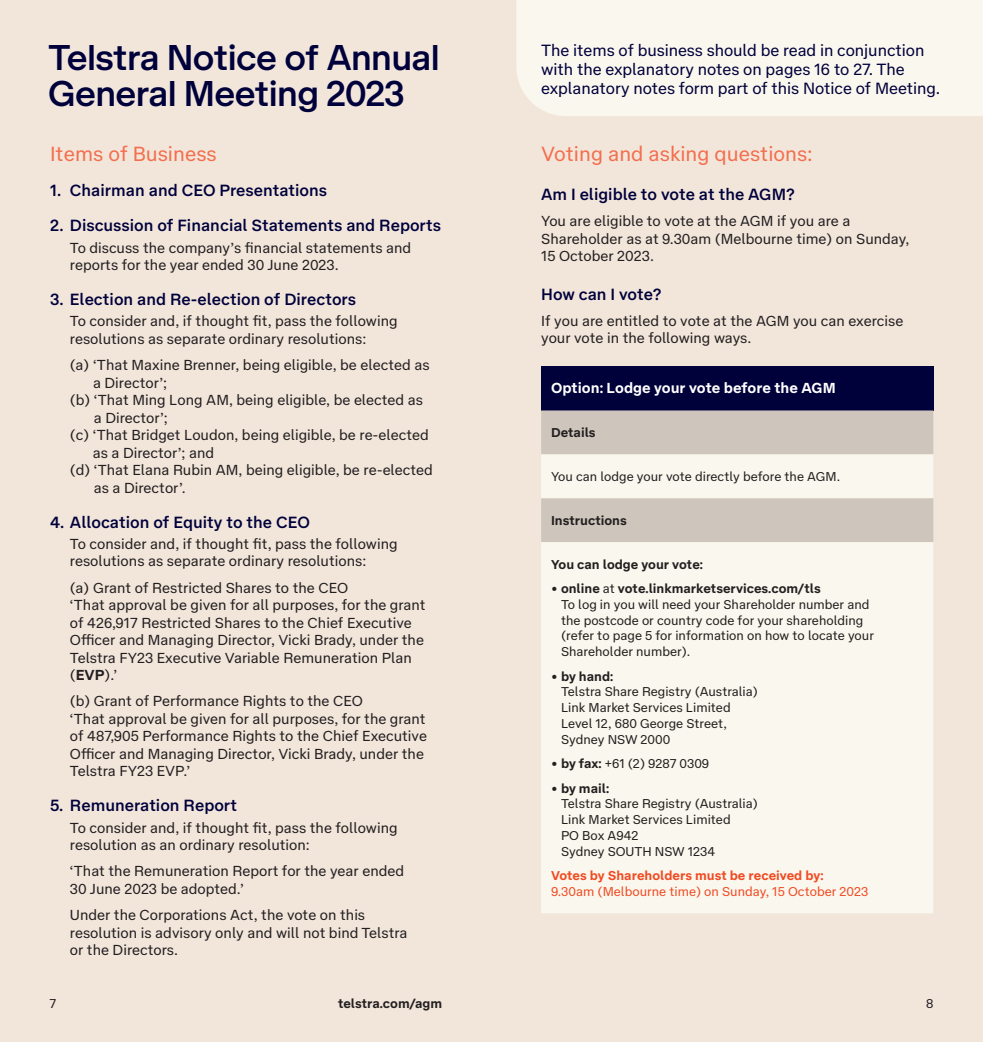
<style>
.page{position:relative;width:983px;height:1042px;background:#fff}
.page>*{position:absolute;margin:0;border:0;box-sizing:border-box;transform-origin:0 0}
.t1{font:500 36.75px/36.8px "Telstra Display";color:#00003b}
.t2{font:21px "Telstra Text";color:#f36f4e}
.Callout__Pointer_Frames_9_5pt{font:16.62px/19.2px "Telstra Text";letter-spacing:-.005em;color:#00003b}
.Subhead__Medium_9_5pt{font:500 16.62px "Telstra Text";color:#00003b}
.Subhead__Medium_9_5pt__1_2sp{font:500 16.62px "Telstra Text";color:#00003b}
.Subhead__Medium_9_5pt__1sp{font:500 16.62px "Telstra Text";color:#00003b}
.Body__Text__1_2sp{font:14.88px/17.5px "Telstra Text";color:#231f20}
.Body__Text__1sp{font:14.88px/17.5px "Telstra Text";color:#231f20}
.Table__Body_Sub_8_5pt_Left{font:700 14.88px "Telstra Text";color:#fff}
.Table__Text_7_5pt__1_2sp{font:13.12px/15.8px "Telstra Text";color:#231f20}
.Table__Text_7_5pt__1_2sp-2{font:700 13.12px "Telstra Text";color:#231f20}
.Table__Text_7_5pt__1_2sp-3{font:13.12px "Telstra Text";color:#f04b22}
.Table__Text_7_5pt{font:700 13.12px "Telstra Text";color:#f04b22}
.s1{font-weight:700}
</style>
<div class="page">
<div style="left:0;top:0;width:982px;height:1042px;background:#f2e6db"></div>
<div style="left:516px;top:0;width:466px;height:116px;background:#faf7ee"></div>
<div style="left:541px;top:366px;width:392px;height:44px;background:#00003b"></div>
<div style="left:541px;top:410px;width:392px;height:44px;background:#cec6bc"></div>
<svg style="left:541px;top:455px;width:392px;height:458px;background:#f5f2e9"></svg>
<h2 class="t1" style="left:49px;top:37px;width:392px">Telstra Notice of Annual<br>General Meeting 2023</h2>
<p class="Callout__Pointer_Frames_9_5pt" style="left:541px;top:40px;width:400px">The items of business should be read in conjunction with the explanatory notes on pages 16 to 27. The explanatory notes form part of this Notice of Meeting.</p>
<h3 class="t2" style="left:50px;top:138px;width:168px">Items of Business</h3>
<p class="Subhead__Medium_9_5pt__1sp" style="left:50px;top:178px;width:278px">1. Chairman and CEO Presentations</p>
<p class="Subhead__Medium_9_5pt" style="left:50px;top:213px;width:392px">2. Discussion of Financial Statements and Reports</p>
<p class="Body__Text__1sp" style="left:70px;top:238px;width:343px">To discuss the company’s financial statements and reports for the year ended 30 June 2023.</p>
<p class="Subhead__Medium_9_5pt" style="left:50px;top:287px;width:307px">3. Election and Re-election of Directors</p>
<p class="Body__Text__1_2sp" style="left:70px;top:311px;width:329px">To consider and, if thought fit, pass the following resolutions as separate ordinary resolutions:</p>
<p class="Body__Text__1_2sp" style="left:93px;top:355px;width:338px;text-indent:-23px">(a) ‘That Maxine Brenner, being eligible, be elected as a Director’;</p>
<p class="Body__Text__1_2sp" style="left:94px;top:390px;width:330px;text-indent:-24px">(b) ‘That Ming Long AM, being eligible, be elected as a Director’;</p>
<p class="Body__Text__1_2sp" style="left:93px;top:425px;width:337px;text-indent:-23px">(c) ‘That Bridget Loudon, being eligible, be re-elected as a Director’; and</p>
<p class="Body__Text__1_2sp" style="left:94px;top:460px;width:340px;text-indent:-24px">(d) ‘That Elana Rubin AM, being eligible, be re-elected as a Director’.</p>
<p class="Subhead__Medium_9_5pt" style="left:50px;top:509px;width:261px">4. Allocation of Equity to the CEO</p>
<p class="Body__Text__1_2sp" style="left:70px;top:534px;width:329px">To consider and, if thought fit, pass the following resolutions as separate ordinary resolutions:</p>
<p class="Body__Text__1_2sp" style="left:70px;top:578px;width:357px">(a) Grant of Restricted Shares to the CEO<br>‘That approval be given for all purposes, for the grant of 426,917 Restricted Shares to the Chief Executive Officer and Managing Director, Vicki Brady, under the Telstra FY23 Executive Variable Remuneration Plan (<span class="s1">EVP</span>).’</p>
<p class="Body__Text__1_2sp" style="left:70px;top:691px;width:358px">(b) Grant of Performance Rights to the CEO<br>‘That approval be given for all purposes, for the grant of 487,905 Performance Rights to the Chief Executive Officer and Managing Director, Vicki Brady, under the Telstra FY23 EVP.’</p>
<p class="Subhead__Medium_9_5pt" style="left:50px;top:793px;width:188px">5. Remuneration Report</p>
<p class="Body__Text__1_2sp" style="left:70px;top:818px;width:329px">To consider and, if thought fit, pass the following resolution as an ordinary resolution:</p>
<p class="Body__Text__1_2sp" style="left:70px;top:861px;width:335px">‘That the Remuneration Report for the year ended<br>30 June 2023 be adopted.’</p>
<p class="Body__Text__1_2sp" style="left:70px;top:905px;width:339px">Under the Corporations Act, the vote on this resolution is advisory only and will not bind Telstra or the Directors.</p>
<h3 class="t2" style="left:541px;top:138px;width:273px">Voting and asking questions:</h3>
<p class="Subhead__Medium_9_5pt__1_2sp" style="left:541px;top:182px;width:255px">Am I eligible to vote at the AGM?</p>
<p class="Body__Text__1sp" style="left:541px;top:211px;width:370px">You are eligible to vote at the AGM if you are a<br>Shareholder as at 9.30am (Melbourne time) on Sunday,<br>15 October 2023.</p>
<p class="Subhead__Medium_9_5pt__1_2sp" style="left:541px;top:281px;width:122px">How can I vote?</p>
<p class="Body__Text__1_2sp" style="left:541px;top:311px;width:364px">If you are entitled to vote at the AGM you can exercise your vote in the following ways.</p>
<p class="Table__Body_Sub_8_5pt_Left" style="left:551px;top:377px;width:286px">Option: Lodge your vote before the AGM</p>
<p class="Table__Text_7_5pt__1_2sp-2" style="left:551px;top:422px;width:46px">Details</p>
<p class="Table__Text_7_5pt__1_2sp" style="left:551px;top:468px;width:290px">You can lodge your vote directly before the AGM.</p>
<p class="Table__Text_7_5pt__1_2sp-2" style="left:551px;top:510px;width:77px">Instructions</p>
<p class="Table__Text_7_5pt__1_2sp-2" style="left:551px;top:554px;width:153px">You can lodge your vote:</p>
<p class="Table__Text_7_5pt__1_2sp" style="left:561px;top:580px;width:314px;text-indent:-10px">• <span class="s1">online</span> at <span class="s1">vote.linkmarketservices.com/tls<br></span>To log in you will need your Shareholder number and the postcode or country code for your shareholding (refer to page 5 for information on how to locate your Shareholder number).</p>
<p class="Table__Text_7_5pt__1_2sp" style="left:561px;top:667px;width:198px;text-indent:-10px">• <span class="s1">by hand:<br></span>Telstra Share Registry (Australia)<br>Link Market Services Limited<br>Level 12, 680 George Street,<br>Sydney NSW 2000</p>
<p class="Table__Text_7_5pt__1_2sp" style="left:551px;top:755px;width:160px">• <span class="s1">by fax:</span> +61 (2) 9287 0309</p>
<p class="Table__Text_7_5pt__1_2sp" style="left:561px;top:779px;width:198px;text-indent:-10px">• <span class="s1">by mail:<br></span>Telstra Share Registry (Australia)<br>Link Market Services Limited<br>PO Box A942<br>Sydney SOUTH NSW 1234</p>
<p class="Table__Text_7_5pt" style="left:551px;top:866px;width:274px">Votes by Shareholders must be received by:</p>
<p class="Table__Text_7_5pt__1_2sp-3" style="left:551px;top:882px;width:319px">9.30am (Melbourne time) on Sunday, 15 October 2023</p>
<p class="Table__Text_7_5pt__1_2sp" style="left:50px;top:994px;width:8px">7</p>
<p class="Table__Text_7_5pt__1_2sp-2" style="left:338px;top:993px;width:106px">telstra.com/agm</p>
<p class="Table__Text_7_5pt__1_2sp" style="left:925px;top:994px;width:9px">8</p>
</div>
